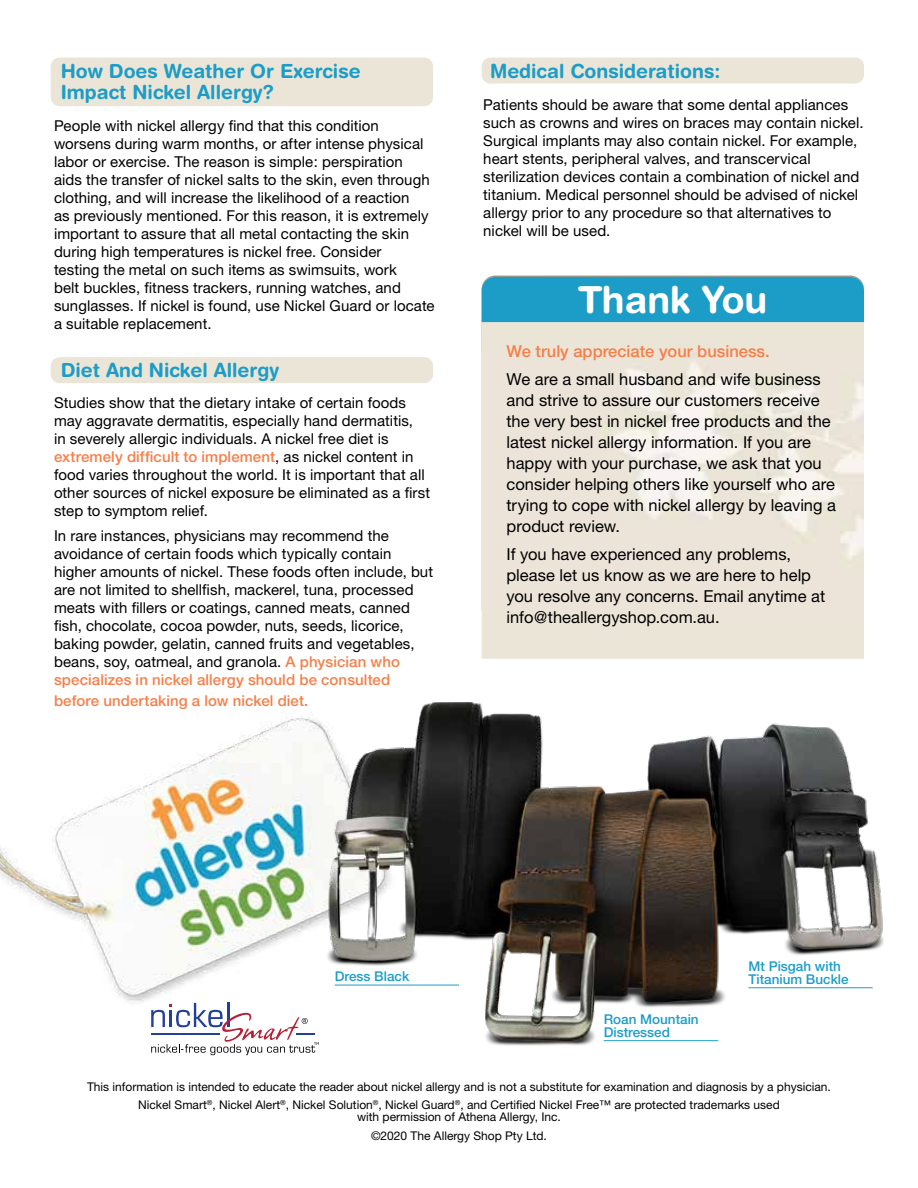
<style>
.page{position:relative;width:918px;height:1188px;background:#fff}
.page>*{position:absolute;margin:0;border:0;box-sizing:border-box;transform-origin:0 0}
.t1{font:700 37.35px "Helvetica Rounded";color:#fff}
.t2{font:700 19.5px/21px "Helvetica Rounded";color:#1c9dc7}
.t3{font:16.5px/21px "Helvetica Neue";color:#000}
.t4{font:500 16.5px "Helvetica Neue";color:#f67f49}
.t5{font:15px/18px "Helvetica Neue";letter-spacing:.005em;color:#000}
.t6{font:500 15px "Helvetica Neue";letter-spacing:.005em;color:#f67f49}
.t7{font:500 13.5px/13.5px "Helvetica Neue";color:#1c9dc7}
.t8{font:12px/18.8px "Helvetica Neue";color:#000;text-align:center}
.s1{font-weight:500;color:#f67f49}
</style>
<div class="page">
<img style="left:0;top:774px;width:166px;height:230px">
<div style="left:51px;top:58px;width:382px;height:48px;background:#ebe5d7;border-radius:9px"></div>
<div style="left:51px;top:357px;width:382px;height:26px;background:#ebe5d7;border-radius:9px"></div>
<div style="left:482px;top:58px;width:382px;height:26px;background:#ebe5d7;border-radius:9px"></div>
<svg style="left:481px;top:275px;width:375px;height:115px"></svg>
<div style="left:482px;top:322px;width:382px;height:337px;background:#ebe5d7"></div>
<img style="left:482px;top:351px;width:382px;height:260px">
<div style="left:482px;top:277px;width:382px;height:45px;background:#1c9dc7"></div>
<img style="left:166px;top:702px;width:717px;height:344px">
<svg style="left:151px;top:1003px;width:168px;height:52px"></svg>
<hr style="left:748px;top:987px;width:125px;height:1px;background:#1c9dc7">
<hr style="left:604px;top:1040px;width:114px;height:1px;background:#1c9dc7">
<hr style="left:335px;top:985px;width:124px;height:1px;background:#1c9dc7">
<h2 class="t2" style="left:61px;top:61px;width:302px">How Does Weather Or Exercise<br>Impact Nickel Allergy?</h2>
<p class="t5" style="left:54px;top:116px;width:382px">People with nickel allergy find that this condition worsens during warm months, or after intense physical labor or exercise. The reason is simple: perspiration<br>aids the transfer of nickel salts to the skin, even through clothing, and will increase the likelihood of a reaction<br>as previously mentioned. For this reason, it is extremely important to assure that all metal contacting the skin during high temperatures is nickel free. Consider<br>testing the metal on such items as swimsuits, work<br>belt buckles, fitness trackers, running watches, and sunglasses. If nickel is found, use Nickel Guard or locate a suitable replacement.</p>
<h2 class="t2" style="left:61px;top:359px;width:220px">Diet And Nickel Allergy</h2>
<p class="t5" style="left:54px;top:394px;width:378px">Studies show that the dietary intake of certain foods may aggravate dermatitis, especially hand dermatitis,<br>in severely allergic individuals. A nickel free diet is <span class="s1">extremely difficult to implement</span>, as nickel content in food varies throughout the world. It is important that all other sources of nickel exposure be eliminated as a first step to symptom relief.</p>
<p class="t5" style="left:54px;top:527px;width:381px">In rare instances, physicians may recommend the avoidance of certain foods which typically contain higher amounts of nickel. These foods often include, but are not limited to shellfish, mackerel, tuna, processed meats with fillers or coatings, canned meats, canned fish, chocolate, cocoa powder, nuts, seeds, licorice, baking powder, gelatin, canned fruits and vegetables, beans, soy, oatmeal, and granola. <span class="s1">A physician who specializes in nickel allergy should be consulted</span></p>
<p class="t6" style="left:54px;top:692px;width:256px">before undertaking a low nickel diet.</p>
<h2 class="t2" style="left:490px;top:61px;width:232px">Medical Considerations:</h2>
<p class="t5" style="left:483px;top:95px;width:382px">Patients should be aware that some dental appliances such as crowns and wires on braces may contain nickel.<br>Surgical implants may also contain nickel. For example, heart stents, peripheral valves, and transcervical sterilization devices contain a combination of nickel and titanium. Medical personnel should be advised of nickel allergy prior to any procedure so that alternatives to nickel will be used.</p>
<h1 class="t1" style="left:578px;top:277px;width:191px">Thank You</h1>
<p class="t4" style="left:507px;top:341px;width:265px">We truly appreciate your business.</p>
<p class="t3" style="left:507px;top:368px;width:331px">We are a small husband and wife business and strive to assure our customers receive the very best in nickel free products and the latest nickel allergy information. If you are happy with your purchase, we ask that you consider helping others like yourself who are trying to cope with nickel allergy by leaving a product review.</p>
<p class="t3" style="left:507px;top:543px;width:320px">If you have experienced any problems, please let us know as we are here to help you resolve any concerns. Email anytime at info@theallergyshop.com.au.</p>
<p class="t7" style="left:335px;top:970px;width:76px">Dress Black</p>
<p class="t7" style="left:604px;top:1012px;width:97px">Roan Mountain<br>Distressed</p>
<p class="t7" style="left:748px;top:959px;width:102px">Mt Pisgah with<br>Titanium Buckle</p>
<p class="t8" style="left:87px;top:1077px;width:745px">This information is intended to educate the reader about nickel allergy and is not a substitute for examination and diagnosis by a physician.<br>Nickel Smart<sup>®</sup>, Nickel Alert<sup>®</sup>, Nickel Solution<sup>®</sup>, Nickel Guard<sup>®</sup>, and Certified Nickel Free™ are protected trademarks used</p>
<p class="t8" style="left:357px;top:1107px;width:205px">with permission of Athena Allergy, Inc. ©2020 The Allergy Shop Pty Ltd.</p>
</div>
